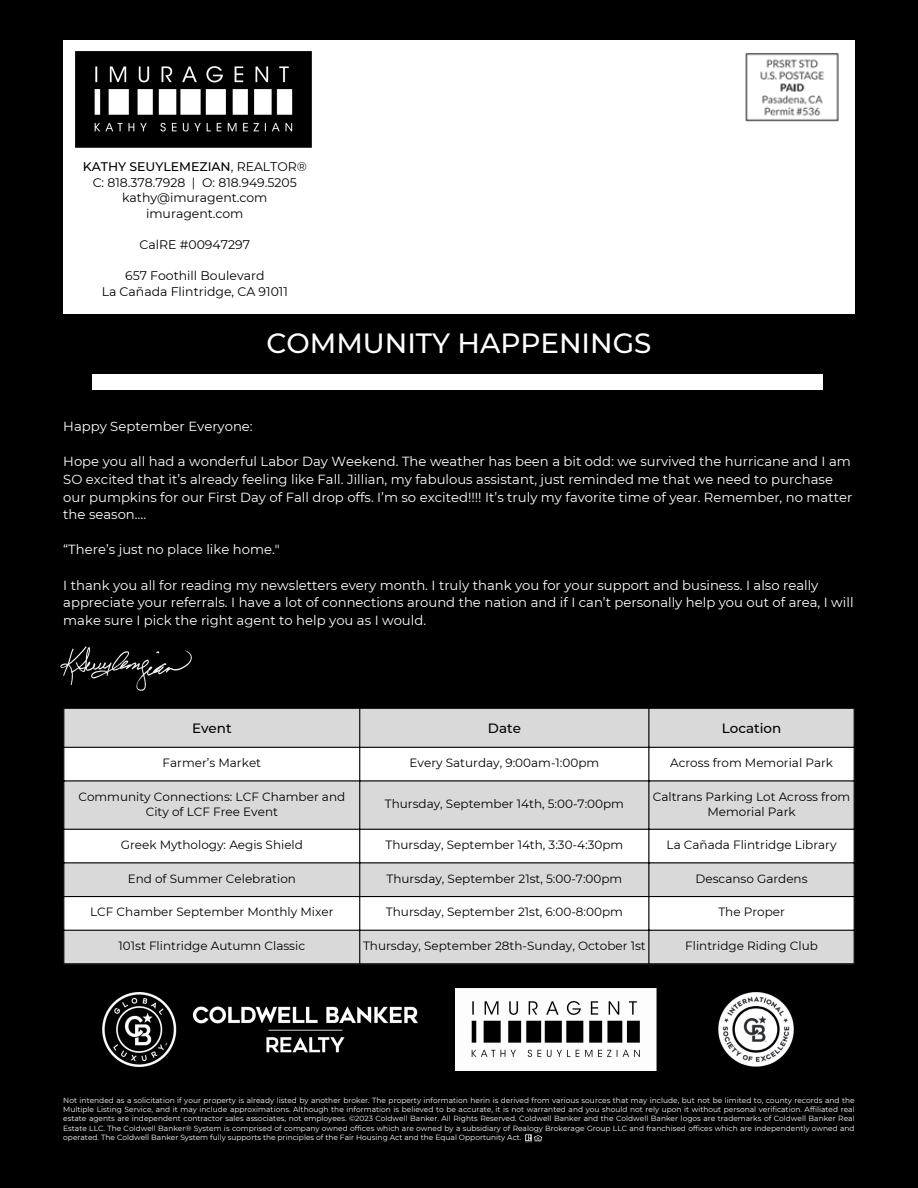
<style>
.page{position:relative;width:918px;height:1188px;background:#000}
.page>*{position:absolute;margin:0;border:0;box-sizing:border-box;transform-origin:0 0}
.t1{font:500 27.75px "Montserrat";color:#fff}
.t2{font:500 13.5px "Montserrat";color:#000}
.t3{font:13.2px/17.5px "Montserrat";color:#fff}
.t4{font:12.45px "Montserrat";color:#000}
.t5{font:500 12.45px "Montserrat";color:#000}
.t6{font:12px/15px "Montserrat";color:#000;text-align:center}
.t7{font:7.5px/9.3px "Montserrat";color:#fff;text-align:justify}
.s1{font-weight:400}
</style>
<div class="page">
<div style="left:63px;top:40px;width:792px;height:274px;background:#fff"></div>
<img style="left:745px;top:53px;width:94px;height:69px">
<svg style="left:525px;top:1134px;width:17px;height:9px"></svg>
<img style="left:75px;top:51px;width:237px;height:96px">
<div style="left:64px;top:709px;width:790px;height:254px;background:#d9d9d9"></div>
<svg style="left:64px;top:748px;width:790px;height:182px;background:#ececec"></svg>
<hr style="left:359px;top:709px;width:1px;height:254px;background:#000">
<hr style="left:648px;top:709px;width:1px;height:254px;background:#000">
<hr style="left:63px;top:747px;width:792px;height:1px;background:#000">
<hr style="left:63px;top:780px;width:792px;height:2px;background:#000">
<hr style="left:63px;top:829px;width:792px;height:1px;background:#000">
<hr style="left:63px;top:862px;width:792px;height:1px;background:#000">
<hr style="left:63px;top:896px;width:792px;height:1px;background:#000">
<hr style="left:63px;top:930px;width:792px;height:1px;background:#000">
<div style="left:92px;top:374px;width:731px;height:16px;background:#fff"></div>
<img style="left:719px;top:992px;width:74px;height:74px">
<img style="left:103px;top:992px;width:315px;height:74px">
<img style="left:456px;top:988px;width:201px;height:83px">
<img style="left:60px;top:646px;width:132px;height:45px">
<p class="t5" style="left:83px;top:159px;width:226px">KATHY SEUYLEMEZIAN<span class="s1">, REALTOR®</span></p>
<p class="t4" style="left:93px;top:175px;width:206px">C: 818.378.7928 | O: 818.949.5205</p>
<p class="t4" style="left:122px;top:190px;width:147px">kathy@imuragent.com</p>
<p class="t4" style="left:146px;top:206px;width:99px">imuragent.com</p>
<p class="t4" style="left:140px;top:237px;width:112px">CalRE #00947297</p>
<p class="t4" style="left:125px;top:268px;width:141px">657 Foothill Boulevard</p>
<p class="t4" style="left:102px;top:284px;width:188px">La Cañada Flintridge, CA 91011</p>
<p class="t1" style="left:267px;top:326px;width:386px">COMMUNITY HAPPENINGS</p>
<p class="t3" style="left:63px;top:418px;width:191px">Happy September Everyone:</p>
<p class="t3" style="left:63px;top:453px;width:791px">Hope you all had a wonderful Labor Day Weekend. The weather has been a bit odd: we survived the hurricane and I am SO excited that it’s already feeling like Fall. Jillian, my fabulous assistant, just reminded me that we need to purchase our pumpkins for our First Day of Fall drop offs. I’m so excited!!!! It’s truly my favorite time of year. Remember, no matter the season….</p>
<p class="t3" style="left:63px;top:541px;width:218px">“There’s just no place like home."</p>
<p class="t3" style="left:63px;top:576px;width:792px">I thank you all for reading my newsletters every month. I truly thank you for your support and business. I also really appreciate your referrals. I have a lot of connections around the nation and if I can’t personally help you out of area, I will make sure I pick the right agent to help you as I would.</p>
<p class="t2" style="left:192px;top:720px;width:41px">Event</p>
<p class="t2" style="left:488px;top:720px;width:35px">Date</p>
<p class="t2" style="left:722px;top:720px;width:61px">Location</p>
<p class="t6" style="left:163px;top:755px;width:100px">Farmer’s Market</p>
<p class="t6" style="left:410px;top:755px;width:191px">Every Saturday, 9:00am-1:00pm</p>
<p class="t6" style="left:670px;top:755px;width:164px">Across from Memorial Park</p>
<p class="t6" style="left:78px;top:789px;width:268px">Community Connections: LCF Chamber and<br>City of LCF Free Event</p>
<p class="t6" style="left:385px;top:796px;width:241px">Thursday, September 14th, 5:00-7:00pm</p>
<p class="t6" style="left:653px;top:789px;width:199px">Caltrans Parking Lot Across from<br>Memorial Park</p>
<p class="t6" style="left:121px;top:837px;width:184px">Greek Mythology: Aegis Shield</p>
<p class="t6" style="left:386px;top:837px;width:239px">Thursday, September 14th, 3:30-4:30pm</p>
<p class="t6" style="left:667px;top:837px;width:172px">La Cañada Flintridge Library</p>
<p class="t6" style="left:128px;top:871px;width:170px">End of Summer Celebration</p>
<p class="t6" style="left:387px;top:871px;width:237px">Thursday, September 21st, 5:00-7:00pm</p>
<p class="t6" style="left:696px;top:871px;width:114px">Descanso Gardens</p>
<p class="t6" style="left:90px;top:904px;width:245px">LCF Chamber September Monthly Mixer</p>
<p class="t6" style="left:386px;top:904px;width:238px">Thursday, September 21st, 6:00-8:00pm</p>
<p class="t6" style="left:718px;top:904px;width:68px">The Proper</p>
<p class="t6" style="left:119px;top:938px;width:188px">101st Flintridge Autumn Classic</p>
<p class="t6" style="left:363px;top:938px;width:284px">Thursday, September 28th-Sunday, October 1st</p>
<p class="t6" style="left:685px;top:938px;width:134px">Flintridge Riding Club</p>
<p class="t7" style="left:63px;top:1095px;width:793px">Not intended as a solicitation if your property is already listed by another broker. The property information herin is derived from various sources that may include, but not be limited to, county records and the Multiple Listing Service, and it may include approximations. Although the information is believed to be accurate, it is not warranted and you should not rely upon it without personal verification. Affiliated real estate agents are independent contractor sales associates, not employees. ©2023 Coldwell Banker. All Rights Reserved. Coldwell Banker and the Coldwell Banker logos are trademarks of Coldwell Banker Real Estate LLC. The Coldwell Banker® System is comprised of company owned offices which are owned by a subsidiary of Realogy Brokerage Group LLC and franchised offices which are independently owned and operated. The Coldwell Banker System fully supports the principles of the Fair Housing Act and the Equal Opportunity Act.</p>
</div>
